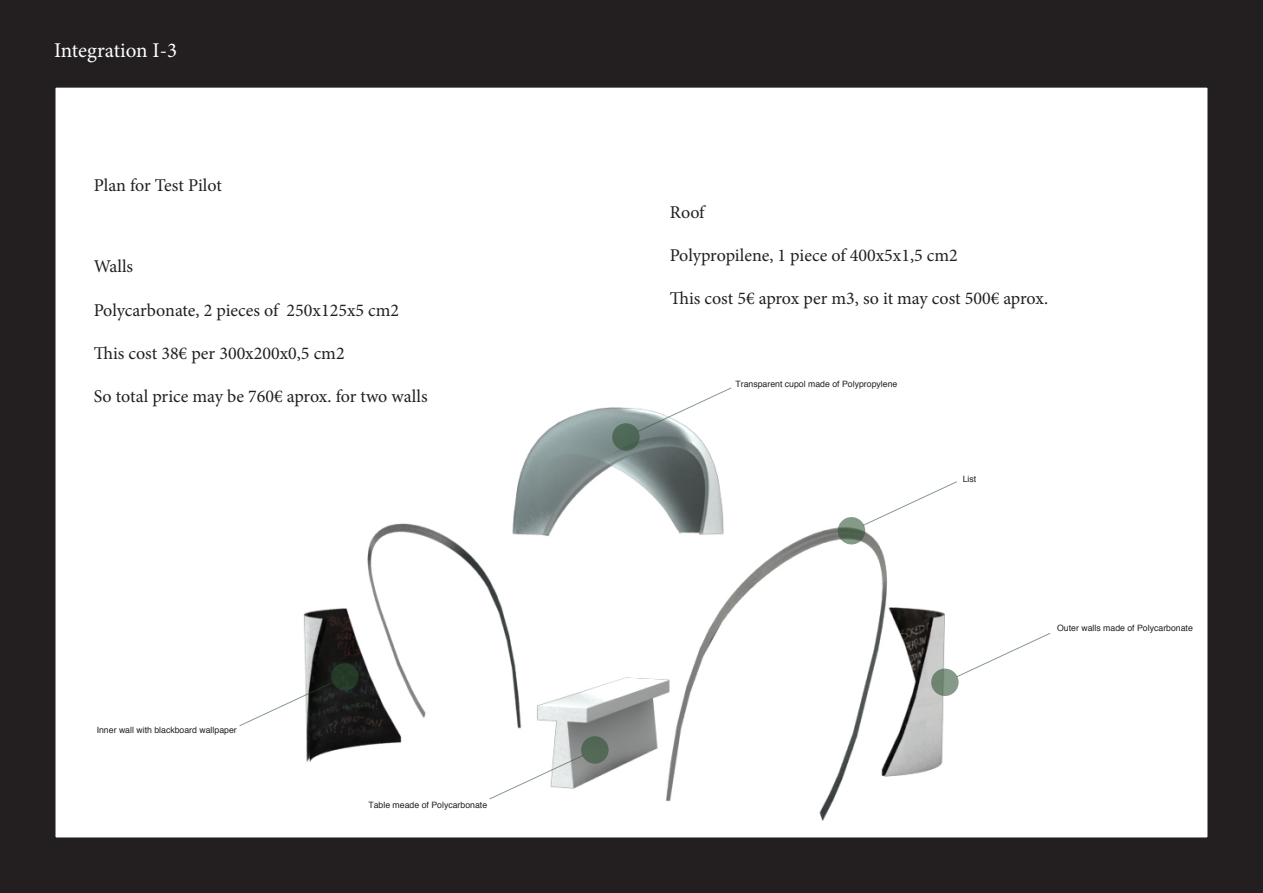
<style>
.page{position:relative;width:1263px;height:893px;background:#fff}
.page>*{position:absolute;margin:0;border:0;box-sizing:border-box;transform-origin:0 0}
.t1{font:21px "Minion Pro";letter-spacing:-.005em;color:#fff}
.t2{font:18px "Minion Pro";color:#231f20}
.t3{font:8.7px "Helvetica";color:#231f20}
</style>
<div class="page">
<div style="left:1px;top:1px;width:1261px;height:891px;background:#231f20"></div>
<div style="left:55px;top:87px;width:1153px;height:751px;background:#fff"></div>
<img style="left:304px;top:407px;width:641px;height:414px">
<div style="left:612px;top:423px;width:28px;height:28px;background:#4e6857;border-radius:50%"></div>
<svg style="left:637px;top:388px;width:94px;height:44px"></svg>
<svg style="left:838px;top:517px;width:27px;height:27px"></svg>
<svg style="left:863px;top:482px;width:94px;height:43px"></svg>
<svg style="left:931px;top:669px;width:27px;height:27px"></svg>
<svg style="left:956px;top:633px;width:94px;height:44px"></svg>
<div style="left:581px;top:736px;width:28px;height:28px;background:#536856;border-radius:50%"></div>
<svg style="left:489px;top:755px;width:94px;height:44px"></svg>
<div style="left:331px;top:663px;width:28px;height:27px;background:#253928;border-radius:50%"></div>
<svg style="left:239px;top:682px;width:94px;height:44px"></svg>
<p class="t1" style="left:54px;top:36px;width:125px">Integration I-3</p>
<p class="t2" style="left:94px;top:173px;width:130px">Plan for Test Pilot</p>
<p class="t2" style="left:94px;top:255px;width:41px">Walls</p>
<p class="t2" style="left:94px;top:298px;width:307px">Polycarbonate, 2 pieces of 250x125x5 cm2</p>
<p class="t2" style="left:94px;top:341px;width:252px">This cost 38€ per 300x200x0,5 cm2</p>
<p class="t2" style="left:94px;top:384px;width:335px">So total price may be 760€ aprox. for two walls</p>
<p class="t3" style="left:97px;top:724px;width:142px">Inner wall with blackboard wallpaper</p>
<p class="t3" style="left:368px;top:799px;width:120px">Table meade of Polycarbonate</p>
<p class="t2" style="left:670px;top:200px;width:36px">Roof</p>
<p class="t2" style="left:670px;top:243px;width:290px">Polypropilene, 1 piece of 400x5x1,5 cm2</p>
<p class="t2" style="left:670px;top:286px;width:380px">This cost 5€ aprox per m3, so it may cost 500€ aprox.</p>
<p class="t3" style="left:735px;top:378px;width:163px">Transparent cupol made of Polypropylene</p>
<p class="t3" style="left:963px;top:473px;width:15px">List</p>
<p class="t3" style="left:1057px;top:622px;width:137px">Outer walls made of Polycarbonate</p>
</div>
